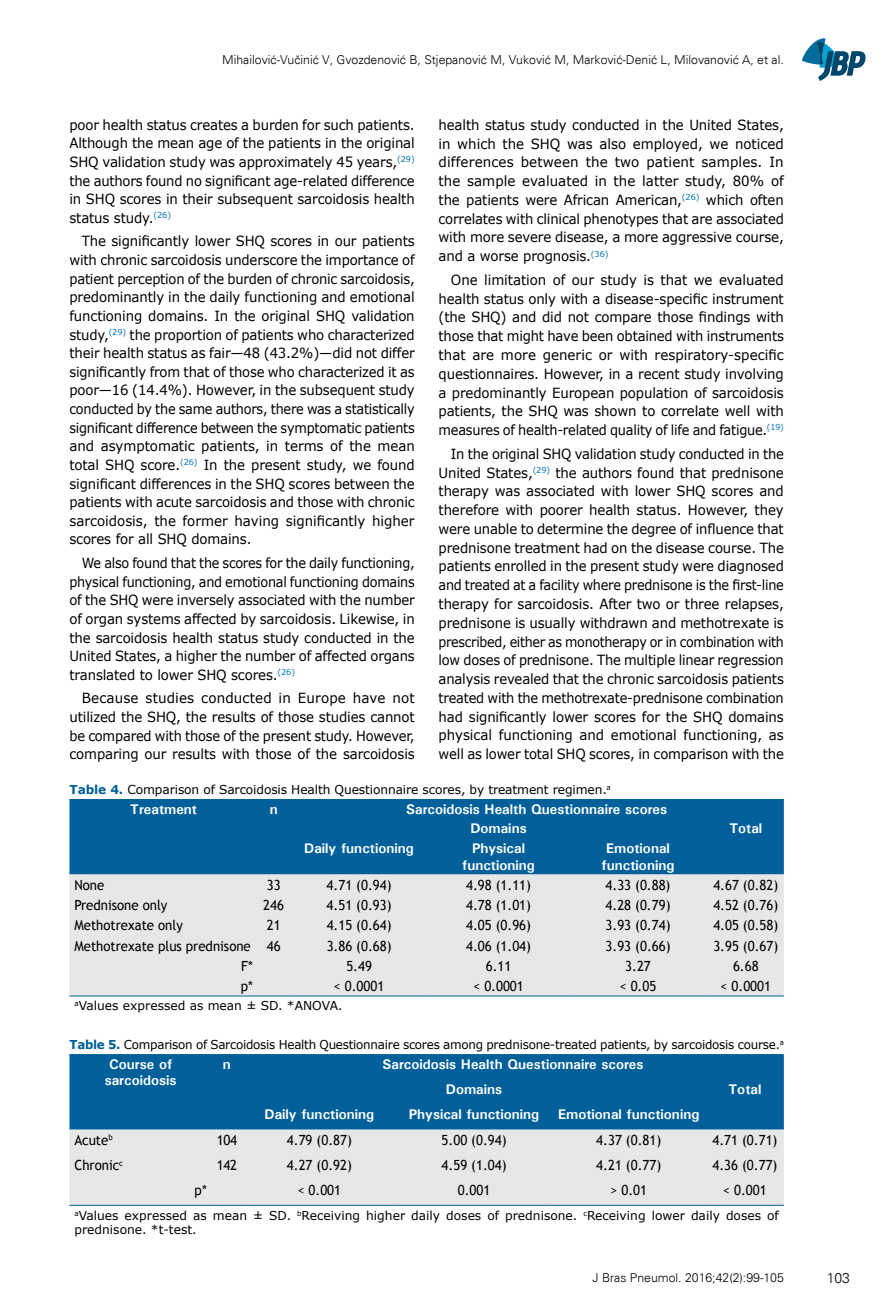
<style>
.page{position:relative;width:893px;height:1315px;background:#fff}
.page>*{position:absolute;margin:0;border:0;box-sizing:border-box;transform-origin:0 0}
.t1{font:14px/18.6px "Verdana";letter-spacing:-.01em;color:#000;text-align:justify;scale:.95 1}
.t2{font:14px/18.7px "Verdana";letter-spacing:-.01em;color:#000;text-align:justify;scale:.94 1}
.t3{font:14px "Trebuchet MS";color:#000;scale:.94 1}
.t4{font:14px/18.6px "Verdana";letter-spacing:-.01em;color:#000;text-align:justify;scale:.92 1}
.t5{font:700 14px/16.8px "Univers";color:#fff;text-align:center}
.t6{font:14px/18.6px "Verdana";letter-spacing:-.01em;color:#000;text-align:justify;scale:.96 1}
.t7{font:300 14px "Univers";color:#000}
.t8{font:12.25px/14.7px "Verdana";letter-spacing:-.01em;color:#000}
.t9{font:300 12.25px "Univers";color:#000}
.s1{font-weight:700;color:#01609a}
</style>
<div class="page">
<svg style="left:802px;top:38px;width:64px;height:43px"></svg>
<div style="left:69px;top:1054px;width:715px;height:75px;background:#01609a"></div>
<div style="left:69px;top:1129px;width:715px;height:75px;background:#e6e7e8"></div>
<hr style="left:69px;top:1204px;width:143px;height:1px;background:#01609a">
<hr style="left:212px;top:1204px;width:30px;height:1px;background:#01609a">
<hr style="left:242px;top:1204px;width:155px;height:1px;background:#01609a">
<hr style="left:397px;top:1204px;width:154px;height:1px;background:#01609a">
<hr style="left:551px;top:1204px;width:155px;height:1px;background:#01609a">
<hr style="left:706px;top:1204px;width:78px;height:1px;background:#01609a">
<div style="left:69px;top:799px;width:715px;height:75px;background:#01609a"></div>
<div style="left:69px;top:874px;width:715px;height:121px;background:#e6e7e8"></div>
<hr style="left:69px;top:995px;width:189px;height:1px;background:#01609a">
<hr style="left:258px;top:995px;width:31px;height:1px;background:#01609a">
<hr style="left:289px;top:995px;width:140px;height:1px;background:#01609a">
<hr style="left:429px;top:995px;width:139px;height:1px;background:#01609a">
<hr style="left:568px;top:995px;width:140px;height:1px;background:#01609a">
<hr style="left:708px;top:995px;width:76px;height:1px;background:#01609a">
<p class="t9" style="left:222px;top:52px;width:563px">Mihailović-Vučinić V, Gvozdenović B, Stjepanović M, Vuković M, Marković-Denić L, Milovanović A, et al.</p>
<p class="t1" style="left:69px;top:115px;width:365px">poor health status creates a burden for such patients.<br>Although the mean age of the patients in the original SHQ validation study was approximately 45 years,<sup>(29) </sup>the authors found no significant age-related difference in SHQ scores in their subsequent sarcoidosis health status study.<sup>(26)</sup></p>
<p class="t1" style="left:69px;top:232px;width:365px;text-indent:12px">The significantly lower SHQ scores in our patients with chronic sarcoidosis underscore the importance of patient perception of the burden of chronic sarcoidosis, predominantly in the daily functioning and emotional functioning domains. In the original SHQ validation study,<sup>(29)</sup> the proportion of patients who characterized their health status as fair—48 (43.2%)—did not differ significantly from that of those who characterized it as poor—16 (14.4%). However, in the subsequent study conducted by the same authors, there was a statistically significant difference between the symptomatic patients and asymptomatic patients, in terms of the mean total SHQ score.<sup>(26)</sup> In the present study, we found significant differences in the SHQ scores between the patients with acute sarcoidosis and those with chronic sarcoidosis, the former having significantly higher scores for all SHQ domains.</p>
<p class="t4" style="left:69px;top:553px;width:377px;text-indent:12px">We also found that the scores for the daily functioning, physical functioning, and emotional functioning domains of the SHQ were inversely associated with the number of organ systems affected by sarcoidosis. Likewise, in the sarcoidosis health status study conducted in the United States, a higher the number of affected organs translated to lower SHQ scores.<sup>(26)</sup></p>
<p class="t6" style="left:69px;top:689px;width:361px;text-indent:12px">Because studies conducted in Europe have not utilized the SHQ, the results of those studies cannot be compared with those of the present study. However, comparing our results with those of the sarcoidosis</p>
<p class="t1" style="left:439px;top:115px;width:365px">health status study conducted in the United States, in which the SHQ was also employed, we noticed differences between the two patient samples. In the sample evaluated in the latter study, 80% of the patients were African American,<sup>(26)</sup> which often correlates with clinical phenotypes that are associated with more severe disease, a more aggressive course, and a worse prognosis.<sup>(36)</sup></p>
<p class="t1" style="left:439px;top:270px;width:365px;text-indent:12px">One limitation of our study is that we evaluated health status only with a disease-specific instrument (the SHQ) and did not compare those findings with those that might have been obtained with instruments that are more generic or with respiratory-specific questionnaires. However, in a recent study involving a predominantly European population of sarcoidosis patients, the SHQ was shown to correlate well with measures of health-related quality of life and fatigue.<sup>(19)</sup></p>
<p class="t2" style="left:439px;top:444px;width:369px;text-indent:12px">In the original SHQ validation study conducted in the United States,<sup>(29)</sup> the authors found that prednisone therapy was associated with lower SHQ scores and therefore with poorer health status. However, they were unable to determine the degree of influence that prednisone treatment had on the disease course. The patients enrolled in the present study were diagnosed and treated at a facility where prednisone is the first-line therapy for sarcoidosis. After two or three relapses, prednisone is usually withdrawn and methotrexate is prescribed, either as monotherapy or in combination with low doses of prednisone. The multiple linear regression analysis revealed that the chronic sarcoidosis patients treated with the methotrexate-prednisone combination had significantly lower scores for the SHQ domains physical functioning and emotional functioning, as well as lower total SHQ scores, in comparison with the</p>
<p class="t8" style="left:69px;top:782px;width:543px"><span class="s1">Table 4.</span> Comparison of Sarcoidosis Health Questionnaire scores, by treatment regimen.<sup>a</sup></p>
<p class="t5" style="left:130px;top:800px;width:68px">Treatment</p>
<p class="t5" style="left:270px;top:800px;width:10px">n</p>
<p class="t5" style="left:470px;top:799px;width:198px;line-height:19.6px;text-align:left;text-indent:-64px">Sarcoidosis Health Questionnaire scores<br>Domains</p>
<p class="t5" style="left:304px;top:839px;width:111px">Daily functioning</p>
<p class="t5" style="left:462px;top:839px;width:74px">Physical functioning</p>
<p class="t5" style="left:602px;top:839px;width:74px">Emotional functioning</p>
<p class="t5" style="left:729px;top:820px;width:34px">Total</p>
<p class="t3" style="left:74px;top:876px;width:33px">None</p>
<p class="t3" style="left:267px;top:876px;width:16px">33</p>
<p class="t3" style="left:327px;top:876px;width:71px">4.71 (0.94)</p>
<p class="t3" style="left:466px;top:876px;width:71px">4.98 (1.11)</p>
<p class="t3" style="left:606px;top:876px;width:71px">4.33 (0.88)</p>
<p class="t3" style="left:713px;top:876px;width:71px">4.67 (0.82)</p>
<p class="t3" style="left:74px;top:897px;width:100px">Prednisone only</p>
<p class="t3" style="left:263px;top:897px;width:24px">246</p>
<p class="t3" style="left:327px;top:897px;width:71px">4.51 (0.93)</p>
<p class="t3" style="left:466px;top:897px;width:71px">4.78 (1.01)</p>
<p class="t3" style="left:606px;top:897px;width:71px">4.28 (0.79)</p>
<p class="t3" style="left:713px;top:897px;width:71px">4.52 (0.76)</p>
<p class="t3" style="left:74px;top:917px;width:117px">Methotrexate only</p>
<p class="t3" style="left:267px;top:917px;width:16px">21</p>
<p class="t3" style="left:327px;top:917px;width:71px">4.15 (0.64)</p>
<p class="t3" style="left:466px;top:917px;width:71px">4.05 (0.96)</p>
<p class="t3" style="left:606px;top:917px;width:71px">3.93 (0.74)</p>
<p class="t3" style="left:713px;top:917px;width:71px">4.05 (0.58)</p>
<p class="t3" style="left:74px;top:937px;width:221px">Methotrexate plus prednisone 46</p>
<p class="t3" style="left:327px;top:937px;width:71px">3.86 (0.68)</p>
<p class="t3" style="left:466px;top:937px;width:71px">4.06 (1.04)</p>
<p class="t3" style="left:606px;top:937px;width:71px">3.93 (0.66)</p>
<p class="t3" style="left:713px;top:937px;width:71px">3.95 (0.67)</p>
<p class="t3" style="left:241px;top:957px;width:14px">F*</p>
<p class="t3" style="left:346px;top:957px;width:29px">5.49</p>
<p class="t3" style="left:486px;top:957px;width:29px">6.11</p>
<p class="t3" style="left:625px;top:957px;width:29px">3.27</p>
<p class="t3" style="left:733px;top:957px;width:29px">6.68</p>
<p class="t3" style="left:241px;top:978px;width:14px">p*</p>
<p class="t3" style="left:334px;top:978px;width:55px">&lt; 0.0001</p>
<p class="t3" style="left:473px;top:978px;width:55px">&lt; 0.0001</p>
<p class="t3" style="left:620px;top:978px;width:40px">&lt; 0.05</p>
<p class="t3" style="left:721px;top:978px;width:55px">&lt; 0.0001</p>
<p class="t8" style="left:74px;top:998px;width:270px"><sup>a</sup>Values expressed as mean ± SD. *ANOVA.</p>
<p class="t8" style="left:69px;top:1037px;width:716px"><span class="s1">Table 5.</span> Comparison of Sarcoidosis Health Questionnaire scores among prednisone-treated patients, by sarcoidosis course.<sup>a</sup></p>
<p class="t5" style="left:105px;top:1055px;width:73px">Course of sarcoidosis</p>
<p class="t5" style="left:223px;top:1055px;width:10px">n</p>
<p class="t5" style="left:446px;top:1051px;width:199px;line-height:25.2px;text-align:left;text-indent:-64px">Sarcoidosis Health Questionnaire scores<br>Domains</p>
<p class="t5" style="left:728px;top:1080px;width:34px">Total</p>
<p class="t5" style="left:265px;top:1105px;width:111px">Daily functioning</p>
<p class="t5" style="left:409px;top:1105px;width:132px">Physical functioning</p>
<p class="t5" style="left:558px;top:1105px;width:143px">Emotional functioning</p>
<p class="t3" style="left:74px;top:1131px;width:42px">Acute<sup>b</sup></p>
<p class="t3" style="left:217px;top:1131px;width:23px">104</p>
<p class="t3" style="left:287px;top:1131px;width:71px">4.79 (0.87)</p>
<p class="t3" style="left:442px;top:1131px;width:71px">5.00 (0.94)</p>
<p class="t3" style="left:596px;top:1131px;width:71px">4.37 (0.81)</p>
<p class="t3" style="left:712px;top:1131px;width:71px">4.71 (0.71)</p>
<p class="t3" style="left:74px;top:1157px;width:53px">Chronic<sup>c</sup></p>
<p class="t3" style="left:217px;top:1157px;width:23px">142</p>
<p class="t3" style="left:287px;top:1157px;width:71px">4.27 (0.92)</p>
<p class="t3" style="left:442px;top:1157px;width:71px">4.59 (1.04)</p>
<p class="t3" style="left:596px;top:1157px;width:71px">4.21 (0.77)</p>
<p class="t3" style="left:712px;top:1157px;width:71px">4.36 (0.77)</p>
<p class="t3" style="left:195px;top:1182px;width:14px">p*</p>
<p class="t3" style="left:298px;top:1182px;width:48px">&lt; 0.001</p>
<p class="t3" style="left:458px;top:1182px;width:36px">0.001</p>
<p class="t3" style="left:610px;top:1182px;width:40px">&gt; 0.01</p>
<p class="t3" style="left:723px;top:1182px;width:48px">&lt; 0.001</p>
<p class="t8" style="left:74px;top:1207px;width:706px"><sup>a</sup>Values expressed as mean ± SD. <sup>b</sup>Receiving higher daily doses of prednisone. <sup>c</sup>Receiving lower daily doses of prednisone. *t-test.</p>
<p class="t9" style="left:592px;top:1270px;width:193px">J Bras Pneumol. 2016;42(2):99-105</p>
<p class="t7" style="left:827px;top:1269px;width:25px">103</p>
</div>
